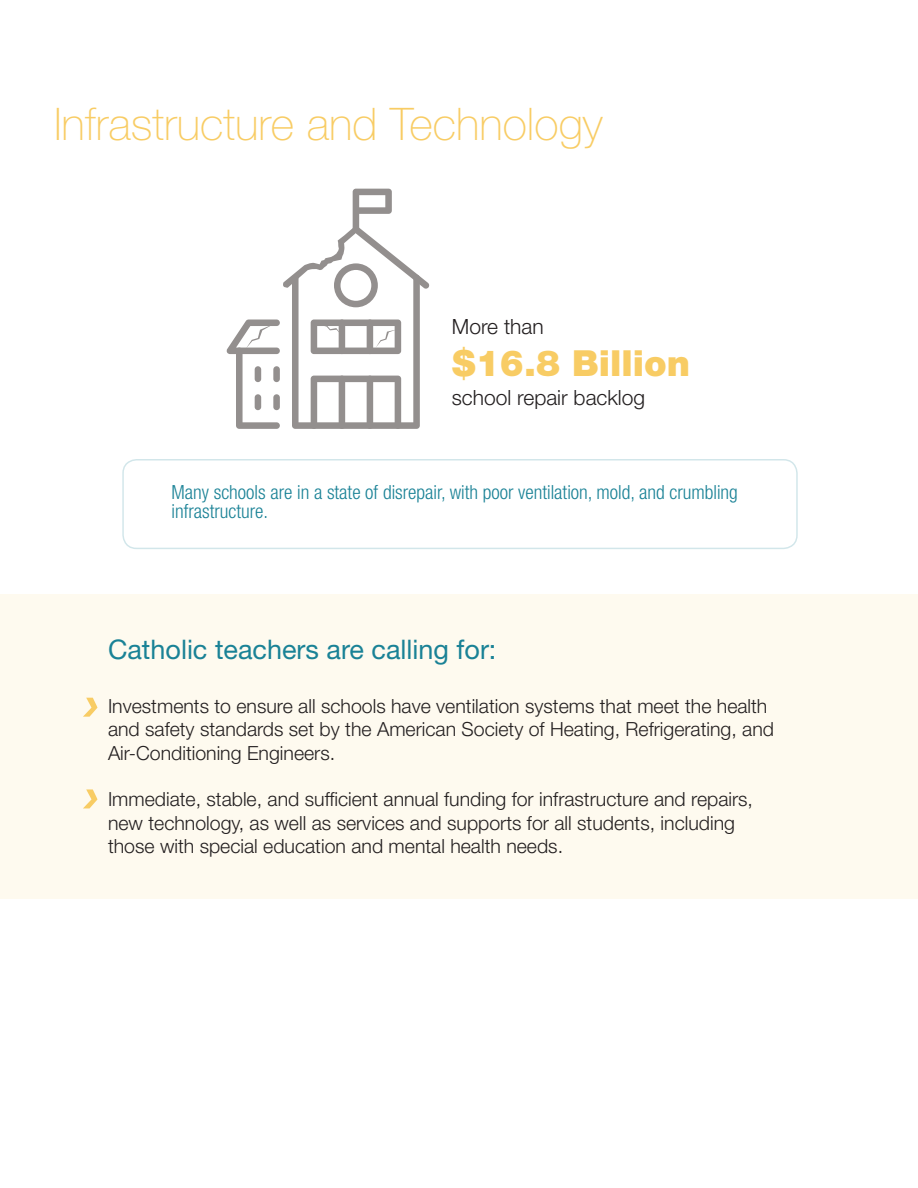
<style>
.page{position:relative;width:918px;height:1188px;background:#fff}
.page>*{position:absolute;margin:0;border:0;box-sizing:border-box;transform-origin:0 0}
.t1{font:100 45px "Helvetica Neue LT Std";color:#f8cc64}
.t2{font:900 36px "Helvetica Neue LT Std";color:#f8cc64}
.t3{font:27px "Helvetica Neue LT Std";color:#1a8296}
.t4{font:300 21px "Helvetica Neue LT Std";color:#231f20}
.t5{font:300 19.5px/23.4px "Helvetica Neue LT Std";color:#231f20}
.t6{font:300 condensed 19.5px/19.5px "Helvetica Neue LT Std";color:#1a8296}
</style>
<div class="page">
<div style="left:0;top:594px;width:918px;height:305px;background:#fefaef"></div>
<svg style="left:83px;top:698px;width:15px;height:19px"></svg>
<svg style="left:83px;top:789px;width:15px;height:19px"></svg>
<div style="left:122px;top:459px;width:676px;height:90px;border:2px solid #1a8296;border-radius:14px"></div>
<svg style="left:227px;top:189px;width:203px;height:240px"></svg>
<h1 class="t1" style="left:54px;top:98px;width:550px">Infrastructure and Technology</h1>
<p class="t4" style="left:452px;top:314px;width:93px">More than</p>
<h2 class="t2" style="left:452px;top:342px;width:240px">$16.8 Billion</h2>
<p class="t4" style="left:452px;top:384px;width:195px">school repair backlog</p>
<p class="t6" style="left:172px;top:482px;width:568px">Many schools are in a state of disrepair, with poor ventilation, mold, and crumbling infrastructure.</p>
<h3 class="t3" style="left:108px;top:634px;width:390px">Catholic teachers are calling for:</h3>
<p class="t5" style="left:108px;top:694px;width:668px">Investments to ensure all schools have ventilation systems that meet the health and safety standards set by the American Society of Heating, Refrigerating, and<br>Air-Conditioning Engineers.</p>
<p class="t5" style="left:108px;top:787px;width:647px">Immediate, stable, and sufficient annual funding for infrastructure and repairs, new technology, as well as services and supports for all students, including those with special education and mental health needs.</p>
</div>
